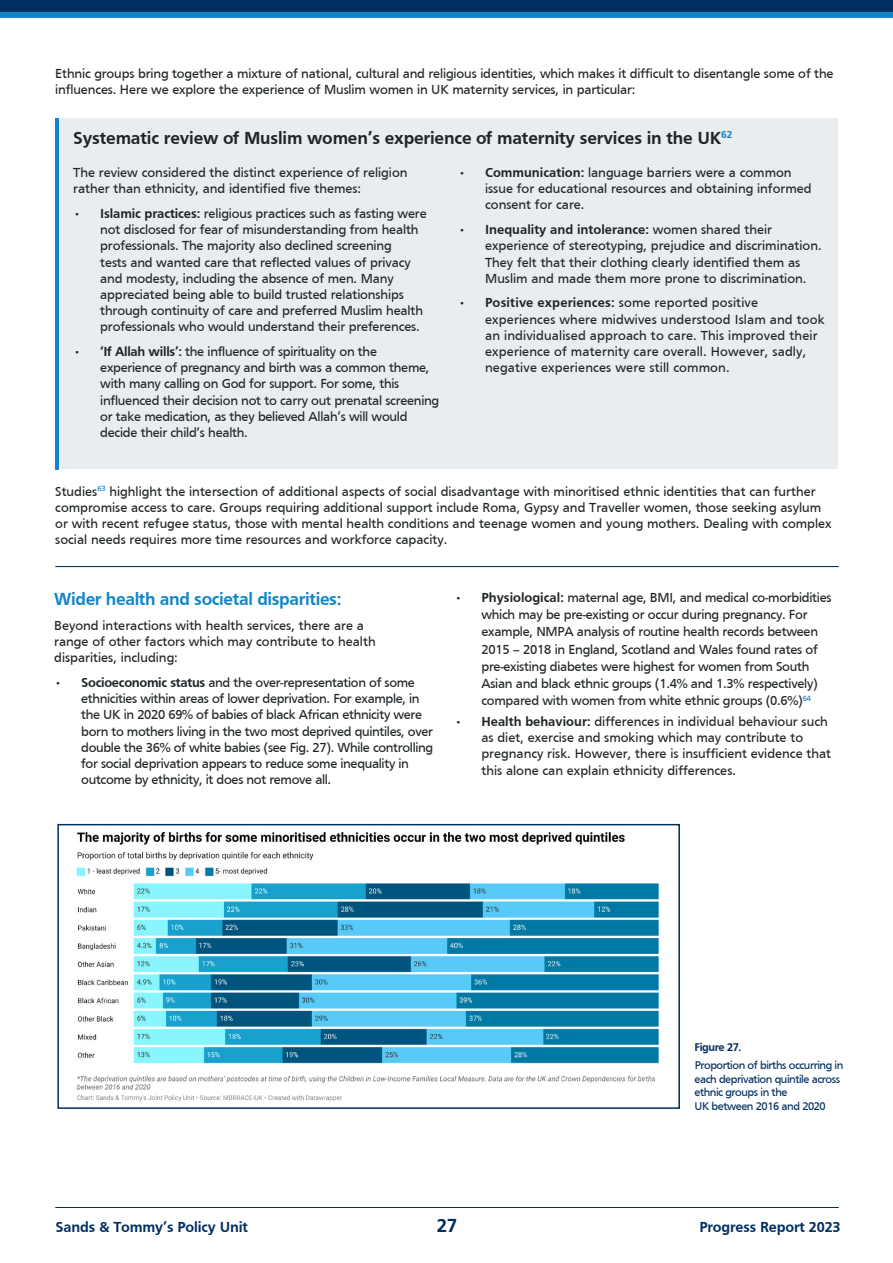
<style>
.page{position:relative;width:893px;height:1263px;background:#fff}
.page>*{position:absolute;margin:0;border:0;box-sizing:border-box;transform-origin:0 0}
.t1{font:700 19.5px "Frutiger";color:#002e61}
.t2{font:700 18px "Frutiger";letter-spacing:-.01em;color:#1f2427}
.t3{font:700 18px "Frutiger";letter-spacing:-.02em;color:#1185c7}
.t4{font:700 15px "Frutiger";letter-spacing:-.01em;color:#002e61}
.t5{font:13.5px/16.2px "Frutiger";letter-spacing:-.01em;color:#1f2427}
.t6{font:13.5px/16.2px "Frutiger";letter-spacing:.01em;color:#1f2427}
.t7{font:11.55px/13.8px "Frutiger";letter-spacing:-.04em;color:#002e61}
.t8{font:700 11.55px "Frutiger";letter-spacing:-.04em;color:#002e61}
.s1{font-weight:700}
</style>
<div class="page">
<svg style="left:0;top:0;width:893px;height:18px;background:#074c84"></svg>
<hr style="left:55px;top:1207px;width:784px;height:1px;background:#002e61">
<div style="left:61px;top:154px;width:777px;height:315px;background:#e9edf0"></div>
<div style="left:61px;top:118px;width:777px;height:39px;background:#e9edf0"></div>
<hr style="left:55px;top:118px;width:3px;height:351px;background:#1185c7">
<hr style="left:55px;top:566px;width:784px;height:1px;background:#002e61">
<img style="left:76px;top:832px;width:583px;height:270px">
<div style="left:57px;top:824px;width:623px;height:285px;border:2px solid #002e61"></div>
<p class="t5" style="left:55px;top:65px;width:780px">Ethnic groups bring together a mixture of national, cultural and religious identities, which makes it difficult to disentangle some of the influences. Here we explore the experience of Muslim women in UK maternity services, in particular:</p>
<h2 class="t2" style="left:73px;top:127px;width:661px">Systematic review of Muslim women’s experience of maternity services in the UK<sup>62</sup></h2>
<p class="t5" style="left:73px;top:164px;width:336px">The review considered the distinct experience of religion rather than ethnicity, and identified five themes:</p>
<p class="t5" style="left:100px;top:205px;width:328px;text-indent:-27px"><span class="s1">• Islamic practices:</span> religious practices such as fasting were not disclosed for fear of misunderstanding from health professionals. The majority also declined screening<br>tests and wanted care that reflected values of privacy and modesty, including the absence of men. Many appreciated being able to build trusted relationships through continuity of care and preferred Muslim health professionals who would understand their preferences.</p>
<p class="t5" style="left:100px;top:343px;width:340px;text-indent:-27px"><span class="s1">• ‘If Allah wills’:</span> the influence of spirituality on the experience of pregnancy and birth was a common theme, with many calling on God for support. For some, this influenced their decision not to carry out prenatal screening or take medication, as they believed Allah’s will would decide their child’s health.</p>
<p class="t5" style="left:485px;top:164px;width:328px;text-indent:-27px"><span class="s1">• Communication:</span> language barriers were a common issue for educational resources and obtaining informed consent for care.</p>
<p class="t5" style="left:485px;top:221px;width:338px;text-indent:-27px"><span class="s1">• Inequality and intolerance:</span> women shared their experience of stereotyping, prejudice and discrimination.<br>They felt that their clothing clearly identified them as Muslim and made them more prone to discrimination.</p>
<p class="t6" style="left:485px;top:295px;width:341px;text-indent:-27px"><span class="s1">• Positive experiences:</span> some reported positive experiences where midwives understood Islam and took an individualised approach to care. This improved their experience of maternity care overall. However, sadly, negative experiences were still common.</p>
<p class="t5" style="left:55px;top:483px;width:778px">Studies<sup>63</sup> highlight the intersection of additional aspects of social disadvantage with minoritised ethnic identities that can further compromise access to care. Groups requiring additional support include Roma, Gypsy and Traveller women, those seeking asylum or with recent refugee status, those with mental health conditions and teenage women and young mothers. Dealing with complex social needs requires more time resources and workforce capacity.</p>
<h2 class="t3" style="left:54px;top:589px;width:289px">Wider health and societal disparities:</h2>
<p class="t5" style="left:54px;top:617px;width:323px">Beyond interactions with health services, there are a range of other factors which may contribute to health disparities, including:</p>
<p class="t5" style="left:81px;top:674px;width:353px;text-indent:-27px"><span class="s1">• Socioeconomic status</span> and the over-representation of some ethnicities within areas of lower deprivation. For example, in the UK in 2020 69% of babies of black African ethnicity were born to mothers living in the two most deprived quintiles, over double the 36% of white babies (see Fig. 27). While controlling for social deprivation appears to reduce some inequality in outcome by ethnicity, it does not remove all.</p>
<p class="t5" style="left:481px;top:589px;width:352px;line-height:17.2px;text-indent:-27px"><span class="s1">• Physiological:</span> maternal age, BMI, and medical co-morbidities which may be pre-existing or occur during pregnancy. For example, NMPA analysis of routine health records between 2015 – 2018 in England, Scotland and Wales found rates of pre-existing diabetes were highest for women from South Asian and black ethnic groups (1.4% and 1.3% respectively) compared with women from white ethnic groups (0.6%)<sup>64</sup></p>
<p class="t5" style="left:481px;top:713px;width:351px;text-indent:-27px"><span class="s1">• Health behaviour:</span> differences in individual behaviour such as diet, exercise and smoking which may contribute to pregnancy risk. However, there is insufficient evidence that this alone can explain ethnicity differences.</p>
<p class="t8" style="left:694px;top:1040px;width:49px">Figure 27.</p>
<p class="t7" style="left:694px;top:1058px;width:150px">Proportion of births occurring in each deprivation quintile across ethnic groups in the<br>UK between 2016 and 2020</p>
<p class="t4" style="left:56px;top:1219px;width:194px">Sands &amp; Tommy’s Policy Unit</p>
<h1 class="t1" style="left:437px;top:1215px;width:22px">27</h1>
<p class="t4" style="left:699px;top:1219px;width:143px">Progress Report 2023</p>
</div>
